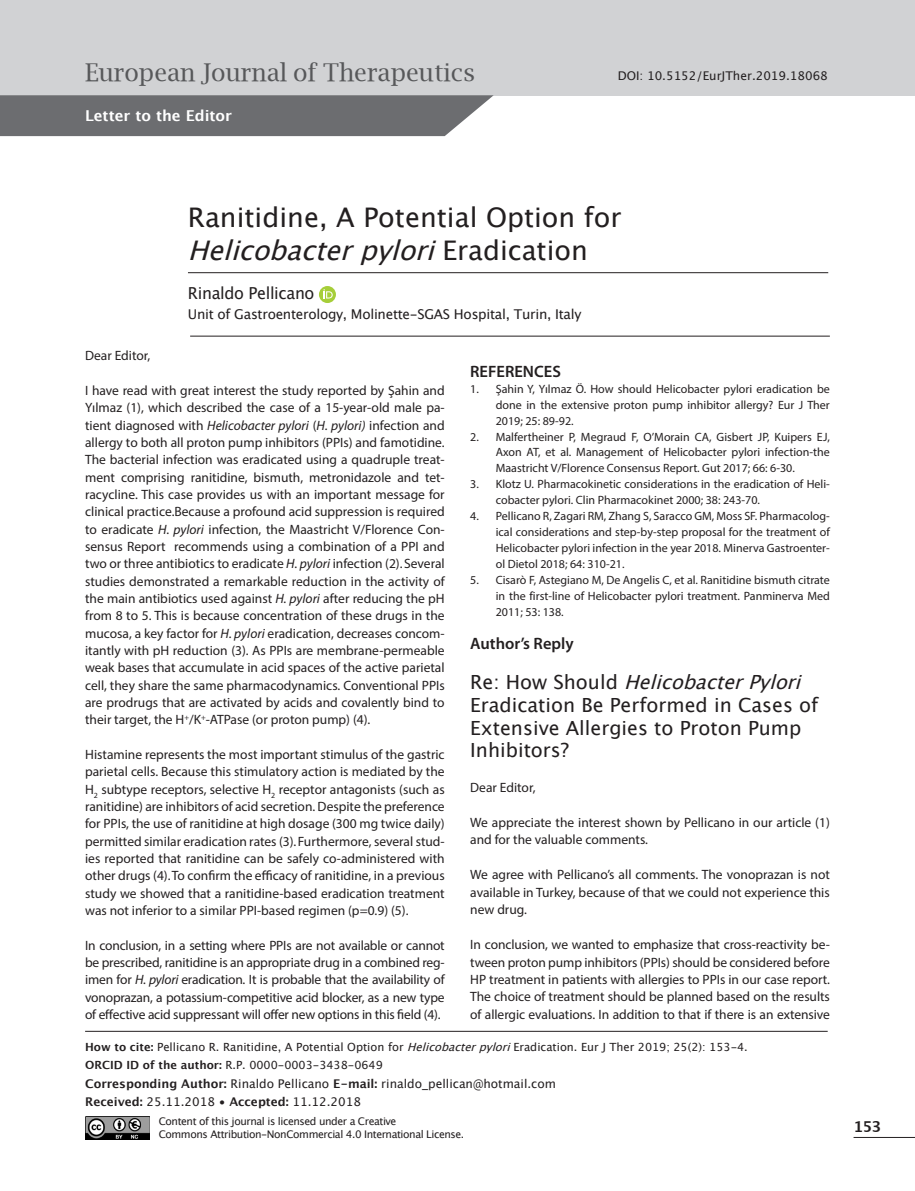
<style>
.page{position:relative;width:915px;height:1191px;background:#fff}
.page>*{position:absolute;margin:0;border:0;box-sizing:border-box;transform-origin:0 0}
.t1{font:27px/32.4px "Lucida Grande";color:#231f20}
.t2{font:24px "Lucida Bright";color:#57585a}
.t3{font:19.5px/22.6px "Lucida Grande";color:#231f20}
.t4{font:600 16.5px "Myriad Pro";color:#231f20}
.t5{font:16.5px "Lucida Grande";letter-spacing:-.02em;color:#231f20}
.t6{font:700 15px "Lucida Grande";color:#fff}
.t7{font:700 15px "Lucida Grande";color:#231f20}
.Default{font:13.5px/17.2px "Myriad Pro";color:#231f20;text-align:justify}
.t8{font:13.5px "Lucida Grande";letter-spacing:-.02em;color:#231f20}
.t9{font:12px/15.9px "Myriad Pro";color:#231f20;text-align:justify}
.t10{font:12px "Lucida Grande";color:#231f20}
.t11{font:11.25px "Lucida Grande";color:#231f20}
.t12{font:10.5px/12.6px "Lucida Grande";letter-spacing:-.04em;color:#231f20}
.s1{font-style:italic}
.s2{font-weight:700}
</style>
<div class="page">
<div style="left:0;top:0;width:914px;height:95px;background:#d1d2d4"></div>
<svg style="left:319px;top:286px;width:17px;height:17px"></svg>
<svg style="left:323px;top:289px;width:9px;height:9px"></svg>
<hr style="left:188px;top:272px;width:640px;height:1px;background:#231f20">
<hr style="left:85px;top:1031px;width:742px;height:1px;background:#231f20">
<svg style="left:0;top:95px;width:493px;height:41px;background:#737477"></svg>
<hr style="left:853px;top:1137px;width:61px;height:1px;background:#231f20">
<hr style="left:190px;top:336px;width:639px;height:1px;background:#231f20">
<img style="left:85px;top:1117px;width:65px;height:22px">
<p class="t2" style="left:85px;top:57px;width:391px">European Journal of Therapeutics</p>
<p class="t10" style="left:617px;top:68px;width:211px">DOI: 10.5152/EurJTher.2019.18068</p>
<p class="t6" style="left:85px;top:103px;width:148px">Letter to the Editor</p>
<p class="t1" style="left:188px;top:202px;width:435px">Ranitidine, A Potential Option for<br><span class="s1">Helicobacterpylori</span>E r a d i c a t i o n</p>
<p class="t5" style="left:188px;top:283px;width:128px">Rinaldo Pellicano</p>
<p class="t8" style="left:188px;top:306px;width:395px">Unit of Gastroenterology, Molinette-SGAS Hospital, Turin, Italy</p>
<p class="Default" style="left:85px;top:347px;width:67px">Dear Editor,</p>
<p class="Default" style="left:85px;top:382px;width:361px">I have read with great interest the study reported by Şahin and Yılmaz (1), which described the case of a 15-year-old male pa&shy;tient diagnosed with <span class="s1">Helicobacter pylori</span> (<span class="s1">H. pylori)</span> infection and allergy to both all proton pump inhibitors (PPIs) and famotidine.<br>The bacterial infection was eradicated using a quadruple treat&shy;ment comprising ranitidine, bismuth, metronidazole and tet&shy;racycline. This case provides us with an important message for clinical practice.Because a profound acid suppression is required to eradicate <span class="s1">H. pylori</span> infection, the Maastricht V/Florence Con&shy;sensus Report recommends using a combination of a PPI and two or three antibiotics to eradicate <span class="s1">H. pylori</span> infection (2).Several studies demonstrated a remarkable reduction in the activity of the main antibiotics used against <span class="s1">H. pylori</span> after reducing the pH from 8 to 5. This is because concentration of these drugs in the mucosa, a key factor for <span class="s1">H. pylori</span> eradication, decreases concom&shy;itantly with pH reduction (3). As PPIs are membrane-permeable weak bases that accumulate in acid spaces of the active parietal cell, they share the same pharmacodynamics. Conventional PPIs are prodrugs that are activated by acids and covalently bind to their target, the H<sup>+</sup>/K<sup>+</sup>-ATPase (or proton pump) (4).</p>
<p class="Default" style="left:85px;top:745px;width:361px">Histamine represents the most important stimulus of the gastric parietal cells. Because this stimulatory action is mediated by the H<sub>2</sub> subtype receptors, selective H<sub>2</sub> receptor antagonists (such as ranitidine) are inhibitors of acid secretion. Despite the preference for PPIs, the use of ranitidine at high dosage (300 mg twice daily) permitted similar eradication rates (3).Furthermore, several stud&shy;ies reported that ranitidine can be safely co-administered with other drugs (4).To confirm the efficacy of ranitidine, in a previous study we showed that a ranitidine-based eradication treatment was not inferior to a similar PPI-based regimen (p=0.9) (5).</p>
<p class="Default" style="left:85px;top:936px;width:361px">In conclusion, in a setting where PPIs are not available or cannot be prescribed, ranitidine is an appropriate drug in a combined reg&shy;imen for <span class="s1">H. pylori</span> eradication. It is probable that the availability of vonoprazan, a potassium-competitive acid blocker, as a new type of effective acid suppressant will offer new options in this field (4).</p>
<p class="t4" style="left:470px;top:361px;width:92px">REFERENCES</p>
<p class="t9" style="left:495px;top:380px;width:335px;text-indent:-26px">1. Şahin Y, Yılmaz Ö. How should Helicobacter pylori eradication be done in the extensive proton pump inhibitor allergy? Eur J Ther 2019; 25: 89-92.</p>
<p class="t9" style="left:495px;top:428px;width:335px;text-indent:-26px">2. Malfertheiner P, Megraud F, O’Morain CA, Gisbert JP, Kuipers EJ, Axon AT, et al. Management of Helicobacter pylori infection-the Maastricht V/Florence Consensus Report. Gut 2017; 66: 6-30.</p>
<p class="t9" style="left:495px;top:476px;width:335px;text-indent:-26px">3. Klotz U. Pharmacokinetic considerations in the eradication of Heli&shy;cobacter pylori. Clin Pharmacokinet 2000; 38: 243-70.</p>
<p class="t9" style="left:495px;top:508px;width:335px;text-indent:-26px">4. Pellicano R, Zagari RM, Zhang S, Saracco GM, Moss SF. Pharmacolog&shy;ical considerations and step-by-step proposal for the treatment of Helicobacter pylori infection in the year 2018. Minerva Gastroenter&shy;ol Dietol 2018; 64: 310-21.</p>
<p class="t9" style="left:495px;top:572px;width:335px;text-indent:-26px">5. Cisarò F, Astegiano M, De Angelis C, et al. Ranitidine bismuth citrate in the first-line of Helicobacter pylori treatment. Panminerva Med 2011; 53: 138.</p>
<p class="t4" style="left:470px;top:633px;width:105px">Author’s Reply</p>
<p class="t3" style="left:470px;top:671px;width:349px">R e : H o w S h o u l d <span class="s1">HelicobacterPylori<br></span>Eradication Be Performed in Cases of<br>Extensive Allergies to Proton Pump<br>Inhibitors?</p>
<p class="Default" style="left:470px;top:778px;width:67px">Dear Editor,</p>
<p class="Default" style="left:470px;top:813px;width:361px">We appreciate the interest shown by Pellicano in our article (1) and for the valuable comments.</p>
<p class="Default" style="left:470px;top:866px;width:361px">We agree with Pellicano’s all comments. The vonoprazan is not available in Turkey, because of that we could not experience this new drug.</p>
<p class="Default" style="left:470px;top:935px;width:361px">In conclusion, we wanted to emphasize that cross-reactivity be&shy;tween proton pump inhibitors (PPIs) should be considered before HP treatment in patients with allergies to PPIs in our case report.<br>The choice of treatment should be planned based on the results of allergic evaluations. In addition to that if there is an extensive</p>
<p class="t11" style="left:85px;top:1040px;width:664px"><span class="s2">How to cite:</span> Pellicano R. Ranitidine, A Potential Option for <span class="s1">Helicobacterpylori</span>Eradication. Eur J Ther 2019; 25(2): 153-4.</p>
<p class="t11" style="left:85px;top:1058px;width:299px"><span class="s2">ORCID ID of the author:</span> R.P. 0000-0003-3438-0649</p>
<p class="t10" style="left:85px;top:1076px;width:472px"><span class="s2">Corresponding Author:</span> Rinaldo Pellicano <span class="s2">E-mail:</span> rinaldo_pellican@hotmail.com</p>
<p class="t10" style="left:85px;top:1095px;width:277px"><span class="s2">Received:</span> 25.11.2018 • <span class="s2">Accepted:</span> 11.12.2018</p>
<p class="t12" style="left:159px;top:1115px;width:307px">Content of this journal is licensed under a Creative<br>Commons Attribution-NonCommercial 4.0 International License.</p>
<p class="t7" style="left:853px;top:1114px;width:29px">153</p>
</div>
